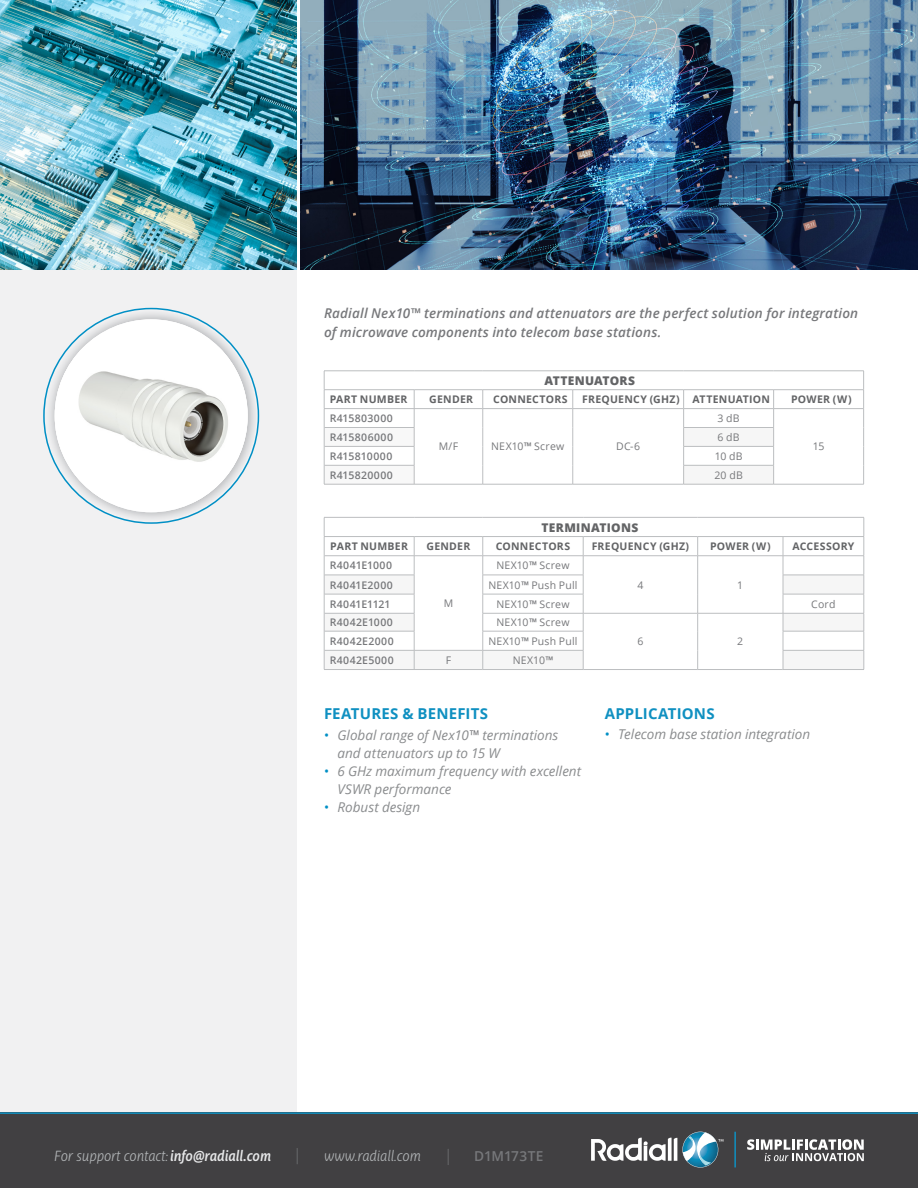
<style>
.page{position:relative;width:918px;height:1188px;background:#fff}
.page>*{position:absolute;margin:0;border:0;box-sizing:border-box;transform-origin:0 0}
.t1{font:700 15px "Open Sans";letter-spacing:.01em;color:#0f90c1}
.t2{font:italic 300 14.25px "Ayita Pro";letter-spacing:-.01em;color:#b1b4b6}
.t3{font:600 13.65px "Open Sans";letter-spacing:-.01em;color:#77787b}
.t4{font:italic 13.5px/18px "Open Sans";color:#8a8c8e}
.t5{font:italic 600 13.5px/18.8px "Open Sans";letter-spacing:.01em;color:#77787b}
.t6{font:800 12px "Open Sans";letter-spacing:.02em;color:#636466}
.t7{font:700 10.5px "Open Sans";letter-spacing:.025em;color:#636466}
.t8{font:10.5px "Open Sans";letter-spacing:.02em;color:#77787b}
.t9{font:600 10.5px "Open Sans";letter-spacing:.03em;color:#77787b}
.t10{font:600 10.5px "Open Sans";letter-spacing:-.005em;color:#77787b}
.s1{font-weight:600;font-style:italic}
.s2{font-style:normal;color:#008fc5}
.s3{color:#77787b}
.s4{font-weight:600;color:#e6e7e8}
</style>
<div class="page">
<div style="left:0;top:271px;width:297px;height:917px;background:#f1f1f2"></div>
<div style="left:0;top:1112px;width:918px;height:76px;background:#414042"></div>
<svg style="left:297px;top:1148px;width:1px;height:16px"></svg>
<svg style="left:448px;top:1149px;width:1px;height:16px"></svg>
<hr style="left:0;top:1112px;width:918px;height:2px;background:#0f90c1">
<svg style="left:591px;top:1132px;width:132px;height:36px"></svg>
<hr style="left:734px;top:1132px;width:2px;height:35px;background:#0f90c1">
<svg style="left:747px;top:1139px;width:117px;height:22px"></svg>
<img style="left:300px;top:0;width:618px;height:270px">
<img style="left:0;top:0;width:297px;height:270px">
<hr style="left:414px;top:484px;width:69px;height:1px;background:#bcbec0">
<hr style="left:483px;top:484px;width:90px;height:1px;background:#bcbec0">
<hr style="left:573px;top:484px;width:110px;height:1px;background:#bcbec0">
<hr style="left:774px;top:484px;width:90px;height:1px;background:#bcbec0">
<hr style="left:683px;top:484px;width:91px;height:1px;background:#bcbec0">
<hr style="left:324px;top:484px;width:90px;height:1px;background:#bcbec0">
<svg style="left:324px;top:371px;width:540px;height:113px"></svg>
<hr style="left:774px;top:389px;width:90px;height:1px;background:#bcbec0">
<svg style="left:415px;top:556px;width:449px;height:19px"></svg>
<svg style="left:415px;top:575px;width:449px;height:94px"></svg>
<hr style="left:483px;top:575px;width:100px;height:1px;background:#bcbec0">
<hr style="left:483px;top:594px;width:100px;height:1px;background:#bcbec0">
<hr style="left:483px;top:613px;width:100px;height:1px;background:#bcbec0">
<hr style="left:483px;top:631px;width:100px;height:1px;background:#bcbec0">
<hr style="left:783px;top:650px;width:81px;height:1px;background:#bcbec0">
<hr style="left:783px;top:669px;width:81px;height:1px;background:#bcbec0">
<hr style="left:483px;top:650px;width:100px;height:1px;background:#bcbec0">
<hr style="left:414px;top:669px;width:69px;height:1px;background:#bcbec0">
<hr style="left:483px;top:669px;width:100px;height:1px;background:#bcbec0">
<hr style="left:324px;top:669px;width:90px;height:1px;background:#bcbec0">
<hr style="left:783px;top:575px;width:81px;height:1px;background:#bcbec0">
<hr style="left:783px;top:594px;width:81px;height:1px;background:#bcbec0">
<hr style="left:783px;top:613px;width:81px;height:1px;background:#bcbec0">
<hr style="left:783px;top:631px;width:81px;height:1px;background:#bcbec0">
<hr style="left:483px;top:555px;width:100px;height:1px;background:#bcbec0">
<hr style="left:783px;top:555px;width:81px;height:1px;background:#bcbec0">
<hr style="left:414px;top:555px;width:69px;height:1px;background:#bcbec0">
<hr style="left:414px;top:650px;width:69px;height:1px;background:#bcbec0">
<svg style="left:483px;top:537px;width:1px;height:132px"></svg>
<hr style="left:583px;top:555px;width:115px;height:1px;background:#bcbec0">
<hr style="left:583px;top:613px;width:115px;height:1px;background:#bcbec0">
<hr style="left:583px;top:669px;width:115px;height:1px;background:#bcbec0">
<svg style="left:583px;top:537px;width:1px;height:132px"></svg>
<hr style="left:698px;top:555px;width:85px;height:1px;background:#bcbec0">
<hr style="left:698px;top:613px;width:85px;height:1px;background:#bcbec0">
<svg style="left:697px;top:537px;width:1px;height:132px"></svg>
<hr style="left:698px;top:669px;width:85px;height:1px;background:#bcbec0">
<svg style="left:783px;top:537px;width:1px;height:132px"></svg>
<hr style="left:324px;top:517px;width:90px;height:1px;background:#bcbec0">
<svg style="left:324px;top:518px;width:91px;height:151px"></svg>
<hr style="left:414px;top:517px;width:69px;height:1px;background:#bcbec0">
<hr style="left:483px;top:517px;width:100px;height:1px;background:#bcbec0">
<hr style="left:583px;top:517px;width:115px;height:1px;background:#bcbec0">
<hr style="left:698px;top:517px;width:85px;height:1px;background:#bcbec0">
<hr style="left:783px;top:517px;width:81px;height:1px;background:#bcbec0">
<svg style="left:864px;top:518px;width:1px;height:151px"></svg>
<hr style="left:324px;top:536px;width:90px;height:1px;background:#bcbec0">
<hr style="left:414px;top:536px;width:69px;height:1px;background:#bcbec0">
<hr style="left:483px;top:536px;width:100px;height:1px;background:#bcbec0">
<hr style="left:583px;top:536px;width:115px;height:1px;background:#bcbec0">
<hr style="left:698px;top:536px;width:85px;height:1px;background:#bcbec0">
<hr style="left:783px;top:536px;width:81px;height:1px;background:#bcbec0">
<img style="left:46px;top:311px;width:210px;height:210px;border-radius:105px">
<div style="left:55px;top:319px;width:193px;height:193px;background:#fff;border-radius:50%"></div>
<img style="left:55px;top:347px;width:192px;height:155px">
<p class="t5" style="left:324px;top:304px;width:536px">Radiall Nex10™ terminations and attenuators are the perfect solution for integration of microwave components into telecom base stations.</p>
<p class="t6" style="left:544px;top:371px;width:92px">ATTENUATORS</p>
<p class="t7" style="left:330px;top:392px;width:79px">PART NUMBER</p>
<p class="t7" style="left:429px;top:392px;width:45px">GENDER</p>
<p class="t7" style="left:493px;top:392px;width:76px">CONNECTORS</p>
<p class="t7" style="left:582px;top:392px;width:189px">FREQUENCY (GHZ) ATTENUATION</p>
<p class="t7" style="left:791px;top:392px;width:62px">POWER (W)</p>
<p class="t9" style="left:330px;top:411px;width:65px">R415803000</p>
<p class="t8" style="left:439px;top:439px;width:21px">M/F</p>
<p class="t8" style="left:491px;top:439px;width:75px">NEX10<span class="s1">™</span> Screw</p>
<p class="t8" style="left:616px;top:439px;width:26px">DC-6</p>
<p class="t8" style="left:718px;top:411px;width:24px">3 dB</p>
<p class="t9" style="left:330px;top:430px;width:65px">R415806000</p>
<p class="t8" style="left:718px;top:430px;width:24px">6 dB</p>
<p class="t9" style="left:330px;top:449px;width:64px">R415810000</p>
<p class="t8" style="left:715px;top:449px;width:29px">10 dB</p>
<p class="t9" style="left:330px;top:468px;width:65px">R415820000</p>
<p class="t8" style="left:714px;top:468px;width:30px">20 dB</p>
<p class="t8" style="left:813px;top:439px;width:13px">15</p>
<p class="t6" style="left:542px;top:518px;width:98px">TERMINATIONS</p>
<p class="t7" style="left:330px;top:539px;width:79px">PART NUMBER</p>
<p class="t7" style="left:427px;top:539px;width:45px">GENDER</p>
<p class="t7" style="left:496px;top:539px;width:76px">CONNECTORS</p>
<p class="t7" style="left:592px;top:539px;width:99px">FREQUENCY (GHZ)</p>
<p class="t7" style="left:710px;top:539px;width:62px">POWER (W)</p>
<p class="t7" style="left:792px;top:539px;width:63px">ACCESSORY</p>
<p class="t9" style="left:330px;top:558px;width:64px">R4041E1000</p>
<p class="t8" style="left:444px;top:596px;width:11px">M</p>
<p class="t8" style="left:496px;top:558px;width:75px">NEX10<span class="s1">™</span> Screw</p>
<p class="t9" style="left:330px;top:578px;width:65px">R4041E2000</p>
<p class="t8" style="left:488px;top:578px;width:91px">NEX10<span class="s1">™</span> Push Pull</p>
<p class="t8" style="left:637px;top:578px;width:8px">4</p>
<p class="t8" style="left:737px;top:578px;width:8px">1</p>
<p class="t10" style="left:330px;top:597px;width:62px">R4041E1121</p>
<p class="t8" style="left:496px;top:597px;width:75px">NEX10<span class="s1">™</span> Screw</p>
<p class="t8" style="left:811px;top:597px;width:26px">Cord</p>
<p class="t9" style="left:330px;top:615px;width:65px">R4042E1000</p>
<p class="t8" style="left:496px;top:615px;width:75px">NEX10<span class="s1">™</span> Screw</p>
<p class="t9" style="left:330px;top:634px;width:65px">R4042E2000</p>
<p class="t8" style="left:488px;top:634px;width:91px">NEX10<span class="s1">™</span> Push Pull</p>
<p class="t8" style="left:637px;top:634px;width:8px">6</p>
<p class="t8" style="left:737px;top:634px;width:8px">2</p>
<p class="t9" style="left:330px;top:653px;width:65px">R4042E5000</p>
<p class="t8" style="left:446px;top:653px;width:7px">F</p>
<p class="t8" style="left:513px;top:653px;width:42px">NEX10<span class="s1">™</span></p>
<p class="t1" style="left:324px;top:703px;width:166px">FEATURES &amp; BENEFITS</p>
<p class="t4" style="left:338px;top:726px;width:222px;text-indent:-14px"><span class="s2">•</span> Global range of Nex10<span class="s3">™</span> terminations and attenuators up to 15 W</p>
<p class="t4" style="left:338px;top:762px;width:245px;text-indent:-14px"><span class="s2">•</span> 6 GHz maximum frequency with excellent<br>VSWR performance</p>
<p class="t4" style="left:324px;top:798px;width:98px"><span class="s2">•</span> Robust design</p>
<p class="t1" style="left:605px;top:703px;width:111px">APPLICATIONS</p>
<p class="t4" style="left:605px;top:725px;width:207px"><span class="s2">•</span> Telecom base station integration</p>
<p class="t2" style="left:54px;top:1147px;width:219px">For support contact: <span class="s4">info@radiall.com</span></p>
<p class="t2" style="left:324px;top:1147px;width:99px">www.radiall.com</p>
<p class="t3" style="left:474px;top:1147px;width:71px">D1M173TE</p>
</div>
